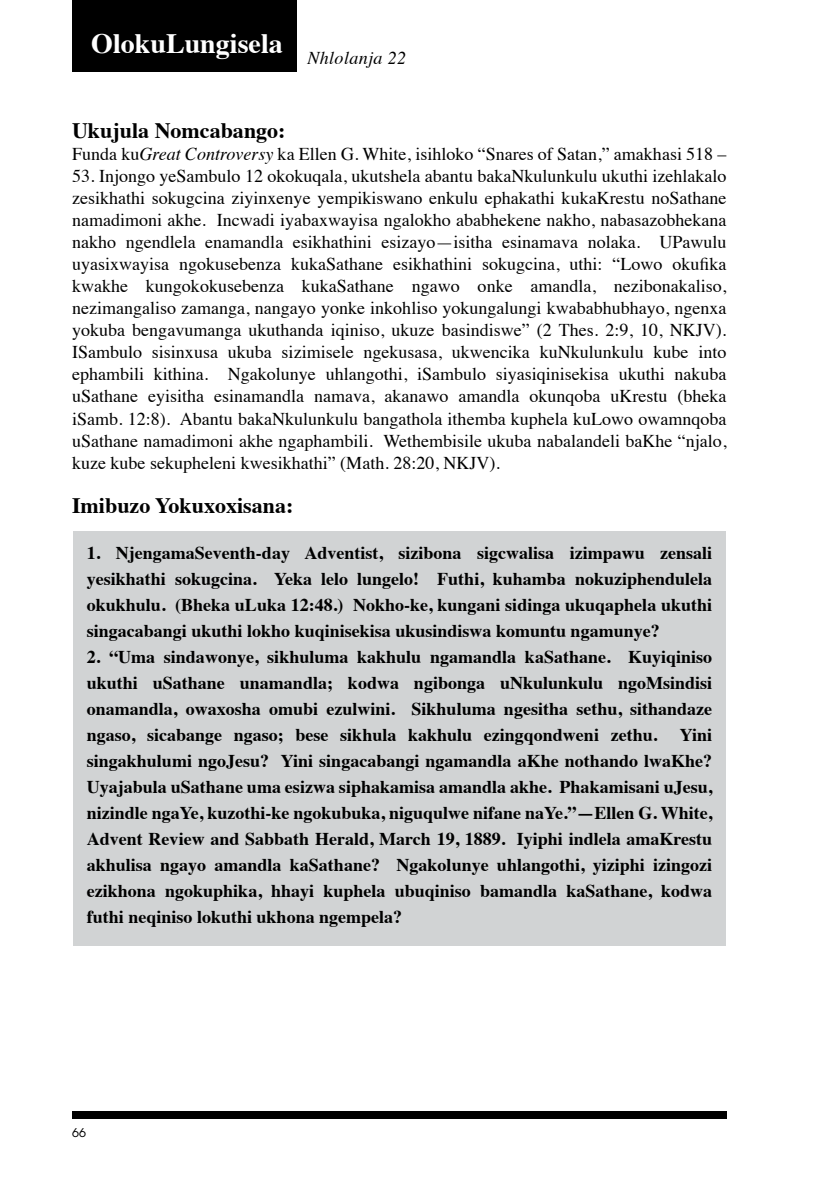
<style>
.page{position:relative;width:840px;height:1191px;background:#fff}
.page>*{position:absolute;margin:0;border:0;box-sizing:border-box;transform-origin:0 0}
.t1{font:700 28px "Times";color:#fff}
.t2{font:700 22px "Times";color:#000}
.t3{font:18px/22px "Times";color:#000;text-align:justify}
.t4{font:700 18px/26px "Times";color:#000;text-align:justify}
.t5{font:12px "ITC Avant Garde Std";color:#000}
.s1{font-style:italic}
</style>
<div class="page">
<div style="left:72px;top:1111px;width:654px;height:8px;background:#000"></div>
<div style="left:72px;top:0;width:225px;height:71px;background:#000"></div>
<div style="left:73px;top:531px;width:652px;height:414px;background:#d1d3d4"></div>
<h1 class="t1" style="left:91px;top:17px;width:316px">OlokuLungisela <sub>Nhlolanja</sub> <sub>22</sub></h1>
<p class="t2" style="left:72px;top:110px;width:215px">Ukujula Nomcabango:</p>
<p class="t3" style="left:72px;top:142px;width:655px">Funda ku<span class="s1">Great Controversy</span> ka Ellen G. White, isihloko “Snares of Satan,” amakhasi 518 –</p>
<p class="t3" style="left:72px;top:164px;width:655px">53. Injongo yeSambulo 12 okokuqala, ukutshela abantu bakaNkulunkulu ukuthi izehlakalo zesikhathi sokugcina ziyinxenye yempikiswano enkulu ephakathi kukaKrestu noSathane namadimoni akhe. Incwadi iyabaxwayisa ngalokho ababhekene nakho, nabasazobhekana nakho ngendlela enamandla esikhathini esizayo—isitha esinamava nolaka. UPawulu uyasixwayisa ngokusebenza kukaSathane esikhathini sokugcina, uthi: “Lowo okufika kwakhe kungokokusebenza kukaSathane ngawo onke amandla, nezibonakaliso, nezimangaliso zamanga, nangayo yonke inkohliso yokungalungi kwababhubhayo, ngenxa yokuba bengavumanga ukuthanda iqiniso, ukuze basindiswe” (2 Thes. 2:9, 10, NKJV).<br>ISambulo sisinxusa ukuba sizimisele ngekusasa, ukwencika kuNkulunkulu kube into ephambili kithina. Ngakolunye uhlangothi, iSambulo siyasiqinisekisa ukuthi nakuba uSathane eyisitha esinamandla namava, akanawo amandla okunqoba uKrestu (bheka iSamb. 12:8). Abantu bakaNkulunkulu bangathola ithemba kuphela kuLowo owamnqoba uSathane namadimoni akhe ngaphambili. Wethembisile ukuba nabalandeli baKhe “njalo, kuze kube sekupheleni kwesikhathi” (Math. 28:20, NKJV).</p>
<p class="t2" style="left:72px;top:484px;width:223px">Imibuzo Yokuxoxisana:</p>
<p class="t4" style="left:87px;top:538px;width:626px">1. NjengamaSeventh-day Adventist, sizibona sigcwalisa izimpawu zensali yesikhathi sokugcina. Yeka lelo lungelo! Futhi, kuhamba nokuziphendulela okukhulu. (Bheka uLuka 12:48.) Nokho-ke, kungani sidinga ukuqaphela ukuthi singacabangi ukuthi lokho kuqinisekisa ukusindiswa komuntu ngamunye?</p>
<p class="t4" style="left:87px;top:642px;width:626px">2. “Uma sindawonye, sikhuluma kakhulu ngamandla kaSathane. Kuyiqiniso ukuthi uSathane unamandla; kodwa ngibonga uNkulunkulu ngoMsindisi onamandla, owaxosha omubi ezulwini. Sikhuluma ngesitha sethu, sithandaze ngaso, sicabange ngaso; bese sikhula kakhulu ezingqondweni zethu.</p>
<p class="t4" style="left:87px;top:720px;width:626px;text-indent:592px">Yini singakhulumi ngoJesu? Yini singacabangi ngamandla aKhe nothando lwaKhe?<br>Uyajabula uSathane uma esizwa siphakamisa amandla akhe. Phakamisani uJesu, nizindle ngaYe, kuzothi-ke ngokubuka, niguqulwe nifane naYe.”—Ellen G. White, Advent Review and Sabbath Herald, March 19, 1889. Iyiphi indlela amaKrestu akhulisa ngayo amandla kaSathane? Ngakolunye uhlangothi, yiziphi izingozi ezikhona ngokuphika, hhayi kuphela ubuqiniso bamandla kaSathane, kodwa futhi neqiniso lokuthi ukhona ngempela?</p>
<p class="t5" style="left:72px;top:1125px;width:15px">66</p>
</div>
